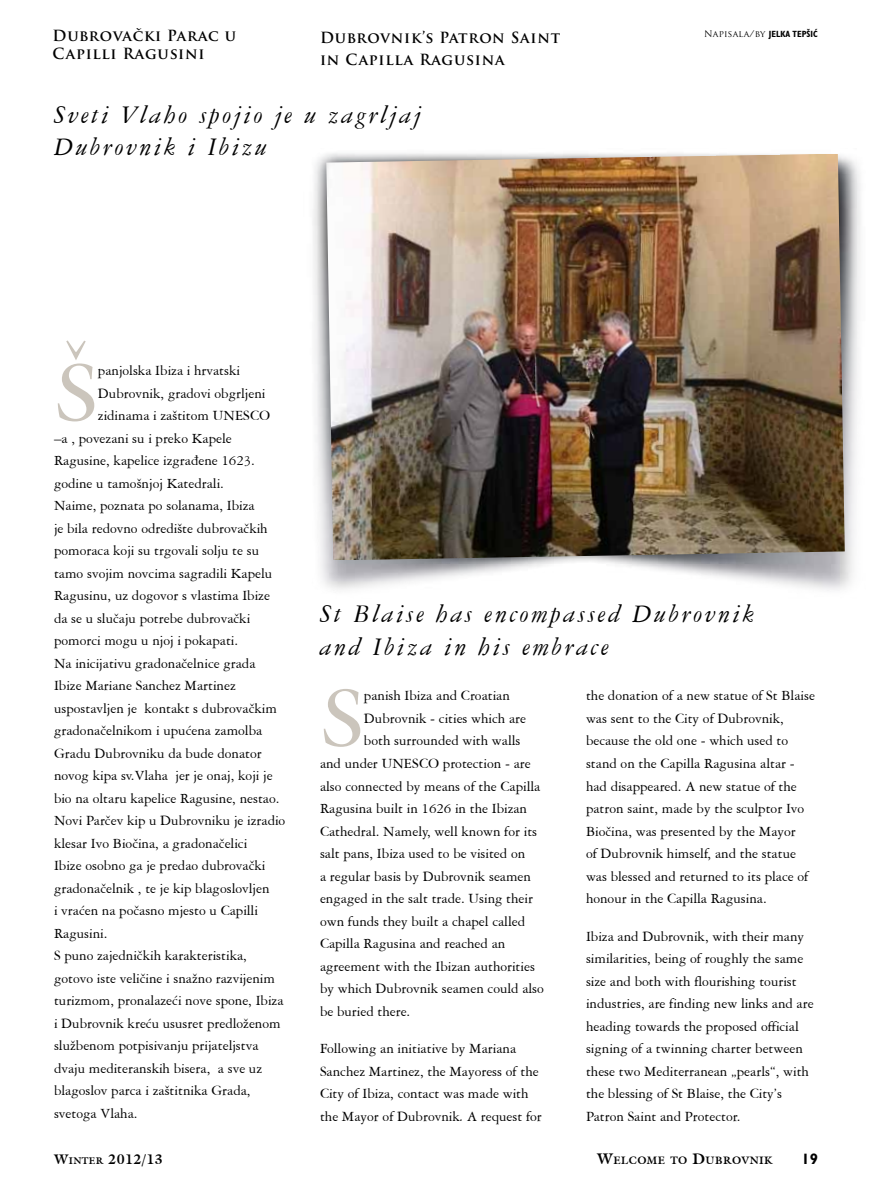
<style>
.page{position:relative;width:872px;height:1191px;background:#fff}
.page>*{position:absolute;margin:0;border:0;box-sizing:border-box;transform-origin:0 0}
.t1{font:79.65px "Galliard IT Cby BT";color:#cbc5bc}
.t2{font:italic 27px/32.4px "American Garamond BT";letter-spacing:.1em;color:#000}
.t3{font:15px/22.5px "American Garamond BT";color:#000}
.t4{font:700 15px/18px "Trajan Pro";letter-spacing:.05em;color:#000}
.t5{font:700 15px "Gill Sans";color:#000}
.t6{font:700 13.5px "Galliard IT Cby BT";letter-spacing:.025em;color:#000}
.t7{font:700 10.5px "Galliard IT Cby BT";letter-spacing:.035em;color:#000}
.t8{font:9px "Trajan Pro";letter-spacing:.025em;color:#000}
.s1{font-family:"Gill Sans MT Pro";font-weight:700;font-stretch:condensed}
.s2{font-style:italic}
.s3{font-size:9.45px}
.s4{font-size:15px}
</style>
<div class="page">
<img style="left:313px;top:153px;width:548px;height:438px">
<img style="left:326px;top:154px;width:518px;height:406px">
<p class="t4" style="left:53px;top:27px;width:185px">Dubrovački Parac u<br>Capilli Ragusini</p>
<p class="t4" style="left:320px;top:26px;width:242px;line-height:22.5px">Dubrovnik’s Patron Saint in Capilla Ragusina</p>
<h2 class="t2" style="left:54px;top:98px;width:369px">Sveti Vlaho spojio je u zagrljaj<br>Dubrovnik i Ibizu</h2>
<p class="t8" style="left:704px;top:28px;width:115px">Napisala/by <span class="s1">JELKA TEPŠIĆ</span></p>
<h1 class="t1" style="left:54px;top:340px;width:45px">Š</h1>
<p class="t3" style="left:98px;top:359px;width:144px">panjolska Ibiza i hrvatski</p>
<p class="t3" style="left:98px;top:381px;width:169px">Dubrovnik, gradovi obgrljeni</p>
<p class="t3" style="left:98px;top:404px;width:174px">zidinama i zaštitom UNESCO</p>
<p class="t3" style="left:54px;top:426px;width:179px">–a , povezani su i preko Kapele</p>
<p class="t3" style="left:54px;top:449px;width:202px">Ragusine, kapelice izgrađene 1623.</p>
<p class="t3" style="left:54px;top:471px;width:171px">godine u tamošnjoj Katedrali.</p>
<p class="t3" style="left:54px;top:494px;width:202px">Naime, poznata po solanama, Ibiza</p>
<p class="t3" style="left:54px;top:516px;width:215px">je bila redovno odredište dubrovačkih</p>
<p class="t3" style="left:54px;top:539px;width:207px">pomoraca koji su trgovali solju te su</p>
<p class="t3" style="left:54px;top:561px;width:220px">tamo svojim novcima sagradili Kapelu</p>
<p class="t3" style="left:54px;top:584px;width:217px">Ragusinu, uz dogovor s vlastima Ibize</p>
<p class="t3" style="left:54px;top:606px;width:198px">da se u slučaju potrebe dubrovački</p>
<p class="t3" style="left:54px;top:629px;width:186px">pomorci mogu u njoj i pokapati.</p>
<p class="t3" style="left:54px;top:651px;width:203px">Na inicijativu gradonačelnice grada</p>
<p class="t3" style="left:54px;top:674px;width:183px">Ibize Mariane Sanchez Martinez</p>
<p class="t3" style="left:54px;top:696px;width:224px">uspostavljen je kontakt s dubrovačkim</p>
<p class="t3" style="left:54px;top:719px;width:210px">gradonačelnikom i upućena zamolba</p>
<p class="t3" style="left:54px;top:741px;width:209px">Gradu Dubrovniku da bude donator</p>
<p class="t3" style="left:54px;top:764px;width:220px">novog kipa sv.Vlaha jer je onaj, koji je</p>
<p class="t3" style="left:54px;top:786px;width:227px">bio na oltaru kapelice Ragusine, nestao.</p>
<p class="t3" style="left:54px;top:809px;width:233px">Novi Parčev kip u Dubrovniku je izradio</p>
<p class="t3" style="left:54px;top:831px;width:195px">klesar Ivo Biočina, a gradonačelici</p>
<p class="t3" style="left:54px;top:854px;width:213px">Ibize osobno ga je predao dubrovački</p>
<p class="t3" style="left:54px;top:876px;width:217px">gradonačelnik , te je kip blagoslovljen</p>
<p class="t3" style="left:54px;top:899px;width:205px">i vraćen na počasno mjesto u Capilli</p>
<p class="t3" style="left:54px;top:921px;width:55px">Ragusini.</p>
<p class="t3" style="left:54px;top:944px;width:194px">S puno zajedničkih karakteristika,</p>
<p class="t3" style="left:54px;top:966px;width:222px">gotovo iste veličine i snažno razvijenim</p>
<p class="t3" style="left:54px;top:989px;width:231px">turizmom, pronalazeći nove spone, Ibiza</p>
<p class="t3" style="left:54px;top:1011px;width:228px">i Dubrovnik kreću ususret predloženom</p>
<p class="t3" style="left:54px;top:1034px;width:206px">službenom potpisivanju prijateljstva</p>
<p class="t3" style="left:54px;top:1056px;width:210px">dvaju mediteranskih bisera, a sve uz</p>
<p class="t3" style="left:54px;top:1079px;width:198px">blagoslov parca i zaštitnika Grada,</p>
<p class="t3" style="left:54px;top:1101px;width:85px">svetoga Vlaha.</p>
<h2 class="t2" style="left:320px;top:597px;width:436px">St Blaise has encompassed Dubrovnik and Ibiza in his embrace</h2>
<h1 class="t1" style="left:320px;top:666px;width:45px">S</h1>
<p class="t3" style="left:364px;top:684px;width:147px">panish Ibiza and Croatian</p>
<p class="t3" style="left:364px;top:707px;width:164px">Dubrovnik - cities which are</p>
<p class="t3" style="left:364px;top:729px;width:158px">both surrounded with walls</p>
<p class="t3" style="left:320px;top:752px;width:212px">and under UNESCO protection - are</p>
<p class="t3" style="left:320px;top:774px;width:222px">also connected by means of the Capilla</p>
<p class="t3" style="left:320px;top:797px;width:208px">Ragusina built in 1626 in the Ibizan</p>
<p class="t3" style="left:320px;top:819px;width:219px">Cathedral. Namely, well known for its</p>
<p class="t3" style="left:320px;top:842px;width:207px">salt pans, Ibiza used to be visited on</p>
<p class="t3" style="left:320px;top:864px;width:212px">a regular basis by Dubrovnik seamen</p>
<p class="t3" style="left:320px;top:887px;width:214px">engaged in the salt trade. Using their</p>
<p class="t3" style="left:320px;top:909px;width:207px">own funds they built a chapel called</p>
<p class="t3" style="left:320px;top:932px;width:187px">Capilla Ragusina and reached an</p>
<p class="t3" style="left:320px;top:954px;width:216px">agreement with the Ibizan authorities</p>
<p class="t3" style="left:320px;top:977px;width:225px">by which Dubrovnik seamen could also</p>
<p class="t3" style="left:320px;top:999px;width:92px">be buried there.</p>
<p class="t3" style="left:320px;top:1037px;width:223px">Following an initiative by Mariana Sanchez Martinez, the Mayoress of the City of Ibiza, contact was made with the Mayor of Dubrovnik<span class="s2">.</span> A request for</p>
<p class="t3" style="left:586px;top:684px;width:230px">the donation of a new statue of St Blaise was sent to the City of Dubrovnik, because the old one - which used to stand on the Capilla Ragusina altar - had disappeared. A new statue of the patron saint, made by the sculptor Ivo Biočina, was presented by the Mayor<br>of Dubrovnik himself, and the statue was blessed and returned to its place of honour in the Capilla Ragusina.</p>
<p class="t3" style="left:586px;top:924px;width:229px">Ibiza and Dubrovnik, with their many similarities, being of roughly the same size and both with flourishing tourist industries, are finding new links and are heading towards the proposed official signing of a twinning charter between these two Mediterranean „pearls“, with the blessing of St Blaise, the City’s Patron Saint and Protector.</p>
<p class="t6" style="left:54px;top:1150px;width:110px">W<span class="s3">INTER</span> 2012/13</p>
<p class="t7" style="left:597px;top:1153px;width:177px"><span class="s4">W</span>ELCOME TO <span class="s4">D</span>UBROVNIK</p>
<p class="t5" style="left:801px;top:1149px;width:18px">19</p>
</div>
